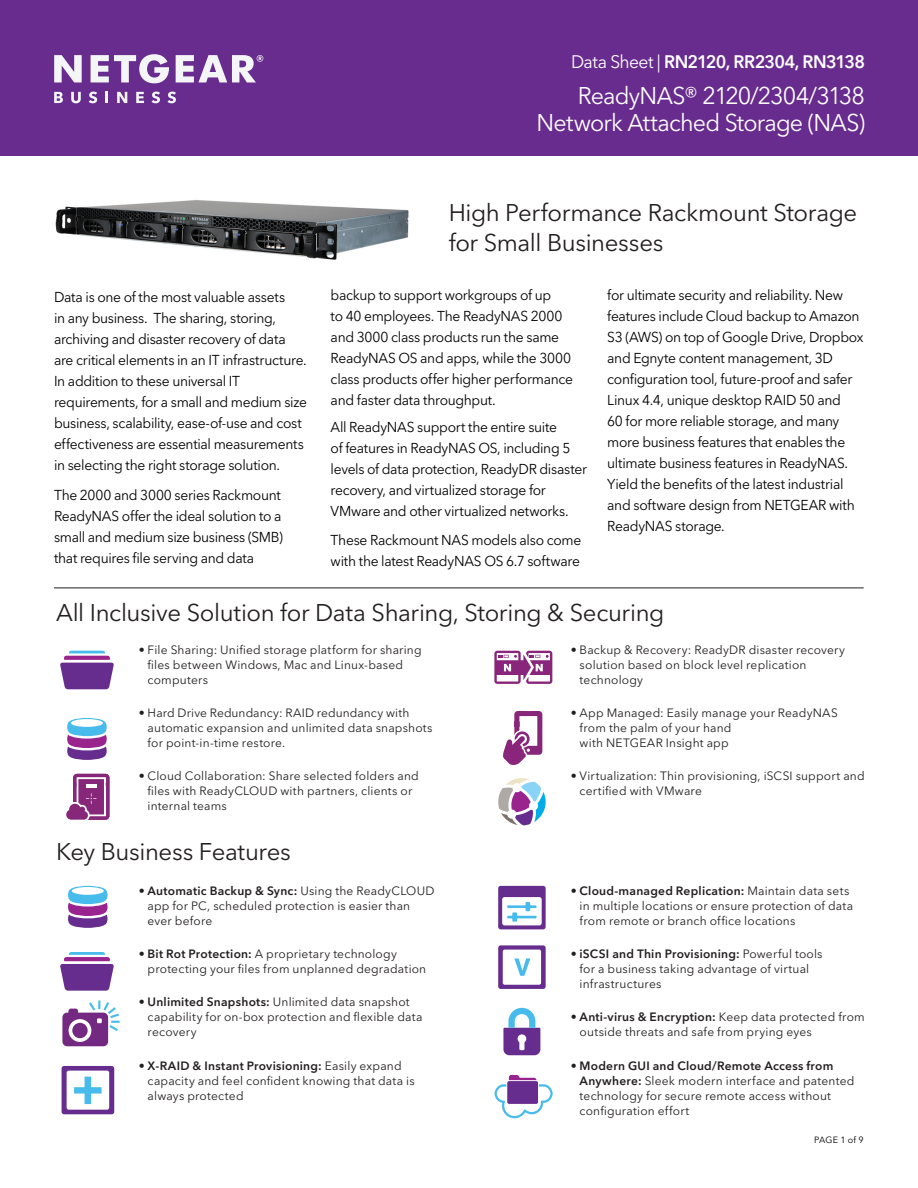
<style>
.page{position:relative;width:918px;height:1188px;background:#fff}
.page>*{position:absolute;margin:0;border:0;box-sizing:border-box;transform-origin:0 0}
.t1{font:24px/30px "Avenir Next LT Pro";letter-spacing:-.015em;color:#231f20}
.t2{font:24px/27px "Avenir Next LT Pro";letter-spacing:-.035em;color:#fff;text-align:right}
.t3{font:600 18px "Avenir Next LT Pro";letter-spacing:-.04em;color:#fff}
.t4{font:14.25px/21px "Avenir Next LT Pro";letter-spacing:-.025em;color:#000001}
.t5{font:12px/15px "Avenir Next LT Pro";letter-spacing:.015em;color:#231f20}
.t6{font:9px "Avenir Next LT Pro";letter-spacing:.015em;color:#000001}
.s1{font-weight:400}
.s2{font-weight:600}
</style>
<div class="page">
<div style="left:0;top:0;width:918px;height:156px;background:#672c8e"></div>
<svg style="left:54px;top:92px;width:9px;height:11px"></svg>
<svg style="left:71px;top:92px;width:10px;height:11px"></svg>
<svg style="left:89px;top:92px;width:8px;height:11px"></svg>
<svg style="left:106px;top:92px;width:2px;height:11px"></svg>
<svg style="left:117px;top:92px;width:10px;height:11px"></svg>
<svg style="left:136px;top:92px;width:8px;height:11px"></svg>
<svg style="left:152px;top:92px;width:8px;height:11px"></svg>
<svg style="left:167px;top:92px;width:9px;height:11px"></svg>
<svg style="left:176px;top:55px;width:87px;height:27px"></svg>
<svg style="left:91px;top:54px;width:78px;height:29px"></svg>
<svg style="left:54px;top:55px;width:28px;height:27px"></svg>
<hr style="left:54px;top:588px;width:810px;height:1px;background:#231f20">
<img style="left:55px;top:200px;width:354px;height:60px">
<svg style="left:62px;top:1066px;width:52px;height:48px"></svg>
<svg style="left:498px;top:778px;width:48px;height:47px"></svg>
<svg style="left:67px;top:718px;width:40px;height:42px"></svg>
<svg style="left:68px;top:886px;width:40px;height:42px"></svg>
<svg style="left:503px;top:1008px;width:37px;height:47px"></svg>
<svg style="left:60px;top:651px;width:54px;height:38px"></svg>
<svg style="left:60px;top:952px;width:54px;height:39px"></svg>
<svg style="left:498px;top:945px;width:48px;height:44px"></svg>
<svg style="left:494px;top:651px;width:58px;height:33px"></svg>
<div style="left:62px;top:1013px;width:46px;height:33px;background:#732982;border-radius:5px"></div>
<svg style="left:69px;top:1019px;width:22px;height:23px"></svg>
<div style="left:72px;top:1023px;width:16px;height:15px;background:#732982;border-radius:50%"></div>
<div style="left:68px;top:1009px;width:10px;height:9px;background:#732982;border-radius:2px"></div>
<svg style="left:87px;top:1000px;width:33px;height:33px"></svg>
<svg style="left:495px;top:1075px;width:58px;height:43px"></svg>
<svg style="left:498px;top:886px;width:48px;height:43px"></svg>
<svg style="left:66px;top:774px;width:43px;height:46px"></svg>
<svg style="left:503px;top:711px;width:39px;height:54px"></svg>
<h2 class="t3" style="left:571px;top:50px;width:295px"><span class="s1">Data Sheet |</span> RN2120, RR2304, RN3138</h2>
<h1 class="t2" style="left:537px;top:82px;width:330px">ReadyNAS® 2120/2304/3138<br>Network Attached Storage (NAS)</h1>
<p class="t4" style="left:54px;top:286px;width:254px">Data is one of the most valuable assets<br>in any business. The sharing, storing, archiving and disaster recovery of data are critical elements in an IT infrastructure.<br>In addition to these universal IT requirements, for a small and medium size business, scalability, ease-of-use and cost effectiveness are essential measurements in selecting the right storage solution.</p>
<p class="t4" style="left:54px;top:484px;width:231px">The 2000 and 3000 series Rackmount ReadyNAS offer the ideal solution to a small and medium size business (SMB) that requires file serving and data</p>
<h1 class="t1" style="left:449px;top:197px;width:410px">High Performance Rackmount Storage for Small Businesses</h1>
<p class="t4" style="left:331px;top:284px;width:244px">backup to support workgroups of up<br>to 40 employees. The ReadyNAS 2000 and 3000 class products run the same ReadyNAS OS and apps, while the 3000 class products offer higher performance and faster data throughput.</p>
<p class="t4" style="left:331px;top:417px;width:258px">All ReadyNAS support the entire suite<br>of features in ReadyNAS OS, including 5 levels of data protection, ReadyDR disaster recovery, and virtualized storage for VMware and other virtualized networks.</p>
<p class="t4" style="left:331px;top:529px;width:252px">These Rackmount NAS models also come with the latest ReadyNAS OS 6.7 software</p>
<p class="t4" style="left:607px;top:284px;width:258px">for ultimate security and reliability. New features include Cloud backup to Amazon S3 (AWS) on top of Google Drive, Dropbox and Egnyte content management, 3D configuration tool, future-proof and safer Linux 4.4, unique desktop RAID 50 and<br>60 for more reliable storage, and many more business features that enables the ultimate business features in ReadyNAS.<br>Yield the benefits of the latest industrial and software design from NETGEAR with ReadyNAS storage.</p>
<h1 class="t1" style="left:56px;top:598px;width:610px">All Inclusive Solution for Data Sharing, Storing &amp; Securing</h1>
<p class="t5" style="left:148px;top:642px;width:276px;text-indent:-9px">• File Sharing: Unified storage platform for sharing files between Windows, Mac and Linux-based computers</p>
<p class="t5" style="left:148px;top:705px;width:287px;text-indent:-9px">• Hard Drive Redundancy: RAID redundancy with automatic expansion and unlimited data snapshots for point-in-time restore.</p>
<p class="t5" style="left:148px;top:768px;width:273px;text-indent:-9px">• Cloud Collaboration: Share selected folders and files with ReadyCLOUD with partners, clients or internal teams</p>
<h1 class="t1" style="left:56px;top:836px;width:236px">Key Business Features</h1>
<p class="t5" style="left:148px;top:883px;width:288px;text-indent:-9px"><span class="s2">• Automatic Backup &amp; Sync:</span> Using the ReadyCLOUD app for PC, scheduled protection is easier than ever before</p>
<p class="t5" style="left:148px;top:947px;width:280px;text-indent:-9px"><span class="s2">• Bit Rot Protection:</span> A proprietary technology protecting your files from unplanned degradation</p>
<p class="t5" style="left:148px;top:995px;width:276px;text-indent:-9px"><span class="s2">• Unlimited Snapshots:</span> Unlimited data snapshot capability for on-box protection and flexible data recovery</p>
<p class="t5" style="left:148px;top:1058px;width:269px;text-indent:-9px"><span class="s2">• X-RAID &amp; Instant Provisioning:</span> Easily expand capacity and feel confident knowing that data is always protected</p>
<p class="t5" style="left:580px;top:642px;width:267px;text-indent:-9px">• Backup &amp; Recovery: ReadyDR disaster recovery solution based on block level replication technology</p>
<p class="t5" style="left:580px;top:705px;width:260px;text-indent:-9px">• App Managed: Easily manage your ReadyNAS from the palm of your hand<br>with NETGEAR Insight app</p>
<p class="t5" style="left:580px;top:768px;width:287px;text-indent:-9px">• Virtualization: Thin provisioning, iSCSI support and certified with VMware</p>
<p class="t5" style="left:580px;top:883px;width:275px;text-indent:-9px"><span class="s2">• Cloud-managed Replication:</span> Maintain data sets in multiple locations or ensure protection of data from remote or branch office locations</p>
<p class="t5" style="left:580px;top:947px;width:245px;text-indent:-9px"><span class="s2">• iSCSI and Thin Provisioning:</span> Powerful tools for a business taking advantage of virtual infrastructures</p>
<p class="t5" style="left:580px;top:1010px;width:287px;text-indent:-9px"><span class="s2">• Anti-virus &amp; Encryption:</span> Keep data protected from outside threats and safe from prying eyes</p>
<p class="t5" style="left:580px;top:1058px;width:276px;text-indent:-9px"><span class="s2">• Modern GUI and Cloud/Remote Access from Anywhere:</span> Sleek modern interface and patented technology for secure remote access without configuration effort</p>
<p class="t6" style="left:814px;top:1134px;width:51px">PAGE 1 of 9</p>
</div>
